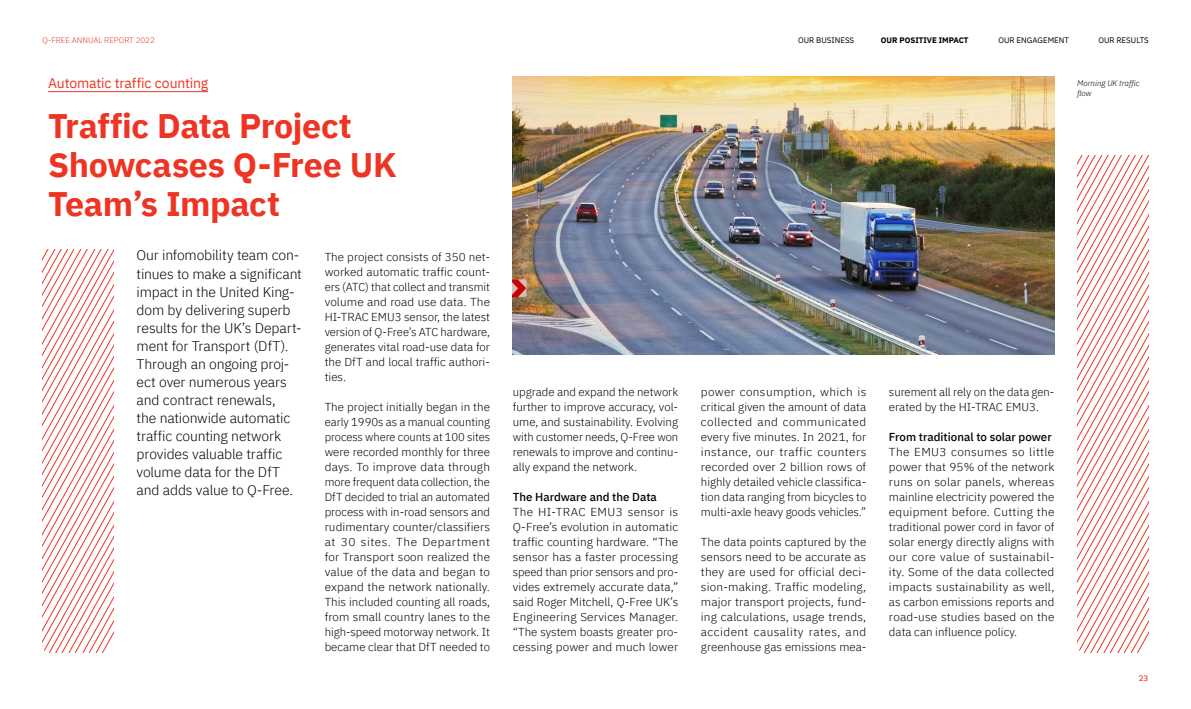
<style>
.page{position:relative;width:1191px;height:709px;background:#fff}
.page>*{position:absolute;margin:0;border:0;box-sizing:border-box;transform-origin:0 0}
.t1{font:700 34px/39px "IBM Plex Sans";letter-spacing:-.01em;color:#ee3524}
.t2{font:300 14px/18px "IBM Plex Sans";letter-spacing:-.01em;color:#000}
.t3{font:14px "IBM Plex Sans";letter-spacing:-.015em;color:#ee3524}
.t4{font:300 11.5px/15px "IBM Plex Sans";color:#000;text-align:justify}
.t5{font:500 11.5px "IBM Plex Sans";color:#000}
.t6{font:8px "IBM Plex Sans";color:#000}
.t7{font:300 8px "IBM Plex Sans";color:#ee3524}
.t8{font:italic 300 8px/10px "IBM Plex Sans";color:#000}
.t9{font:700 8px "IBM Plex Sans";color:#000}
</style>
<div class="page">
<svg style="left:43px;top:249px;width:71px;height:403px"></svg>
<svg style="left:1077px;top:156px;width:72px;height:496px"></svg>
<hr style="left:48px;top:91px;width:160px;height:1px;background:#ee3524">
<img style="left:513px;top:77px;width:541px;height:277px">
<p class="t7" style="left:43px;top:34px;width:114px">Q-FREE ANNUAL REPORT 2022</p>
<p class="t6" style="left:798px;top:34px;width:58px">OUR BUSINESS</p>
<p class="t9" style="left:881px;top:34px;width:89px">OUR POSITIVE IMPACT</p>
<p class="t6" style="left:998px;top:34px;width:72px">OUR ENGAGEMENT</p>
<p class="t6" style="left:1098px;top:34px;width:52px">OUR RESULTS</p>
<p class="t3" style="left:48px;top:72px;width:161px">Automatic traffic counting</p>
<h1 class="t1" style="left:48px;top:104px;width:350px">Traffic Data Project<br>Showcases Q-Free UK<br>Team’s Impact</h1>
<p class="t2" style="left:137px;top:245px;width:167px">Our infomobility team con&shy;tinues to make a significant impact in the United King&shy;dom by delivering superb results for the UK’s Depart&shy;ment for Transport (DfT).<br>Through an ongoing proj&shy;ect over numerous years and contract renewals,<br>the nationwide automatic traffic counting network provides valuable traffic volume data for the DfT and adds value to Q-Free.</p>
<p class="t4" style="left:325px;top:248px;width:167px">The project consists of 350 net&shy;worked automatic traffic count&shy;ers (ATC) that collect and transmit volume and road use data. The HI-TRAC EMU3 sensor, the latest version of Q-Free’s ATC hardware, generates vital road-use data for the DfT and local traffic authori&shy;ties.</p>
<p class="t4" style="left:325px;top:398px;width:167px">The project initially began in the early 1990s as a manual counting process where counts at 100 sites were recorded monthly for three days. To improve data through more frequent data collection, the DfT decided to trial an automated process with in-road sensors and rudimentary counter/classifiers at 30 sites. The Department for Transport soon realized the value of the data and began to expand the network nationally.<br>This included counting all roads, from small country lanes to the high-speed motorway network. It became clear that DfT needed to</p>
<p class="t4" style="left:513px;top:383px;width:167px">upgrade and expand the network further to improve accuracy, vol&shy;ume, and sustainability. Evolving with customer needs, Q-Free won renewals to improve and continu&shy;ally expand the network.</p>
<p class="t5" style="left:513px;top:488px;width:146px">The Hardware and the Data</p>
<p class="t4" style="left:513px;top:503px;width:167px">The HI-TRAC EMU3 sensor is Q-Free’s evolution in automatic traffic counting hardware. “The sensor has a faster processing speed than prior sensors and pro&shy;vides extremely accurate data,” said Roger Mitchell, Q-Free UK’s Engineering Services Manager. “The system boasts greater pro&shy;cessing power and much lower</p>
<p class="t4" style="left:701px;top:383px;width:167px">power consumption, which is critical given the amount of data collected and communicated every five minutes. In 2021, for instance, our traffic counters recorded over 2 billion rows of highly detailed vehicle classifica&shy;tion data ranging from bicycles to multi-axle heavy goods vehicles.”</p>
<p class="t4" style="left:701px;top:533px;width:167px">The data points captured by the sensors need to be accurate as they are used for official deci&shy;sion-making. Traffic modeling, major transport projects, fund&shy;ing calculations, usage trends, accident causality rates, and greenhouse gas emissions mea-</p>
<p class="t8" style="left:1077px;top:77px;width:64px">Morning UK traffic flow</p>
<p class="t4" style="left:889px;top:383px;width:167px">surement all rely on the data gen&shy;erated by the HI-TRAC EMU3.</p>
<p class="t5" style="left:889px;top:428px;width:164px">From traditional to solar power</p>
<p class="t4" style="left:889px;top:443px;width:167px">The EMU3 consumes so little power that 95% of the network runs on solar panels, whereas mainline electricity powered the equipment before. Cutting the traditional power cord in favor of solar energy directly aligns with our core value of sustainabil&shy;ity. Some of the data collected impacts sustainability as well, as carbon emissions reports and road-use studies based on the data can influence policy.</p>
<p class="t7" style="left:1138px;top:672px;width:11px">23</p>
</div>
